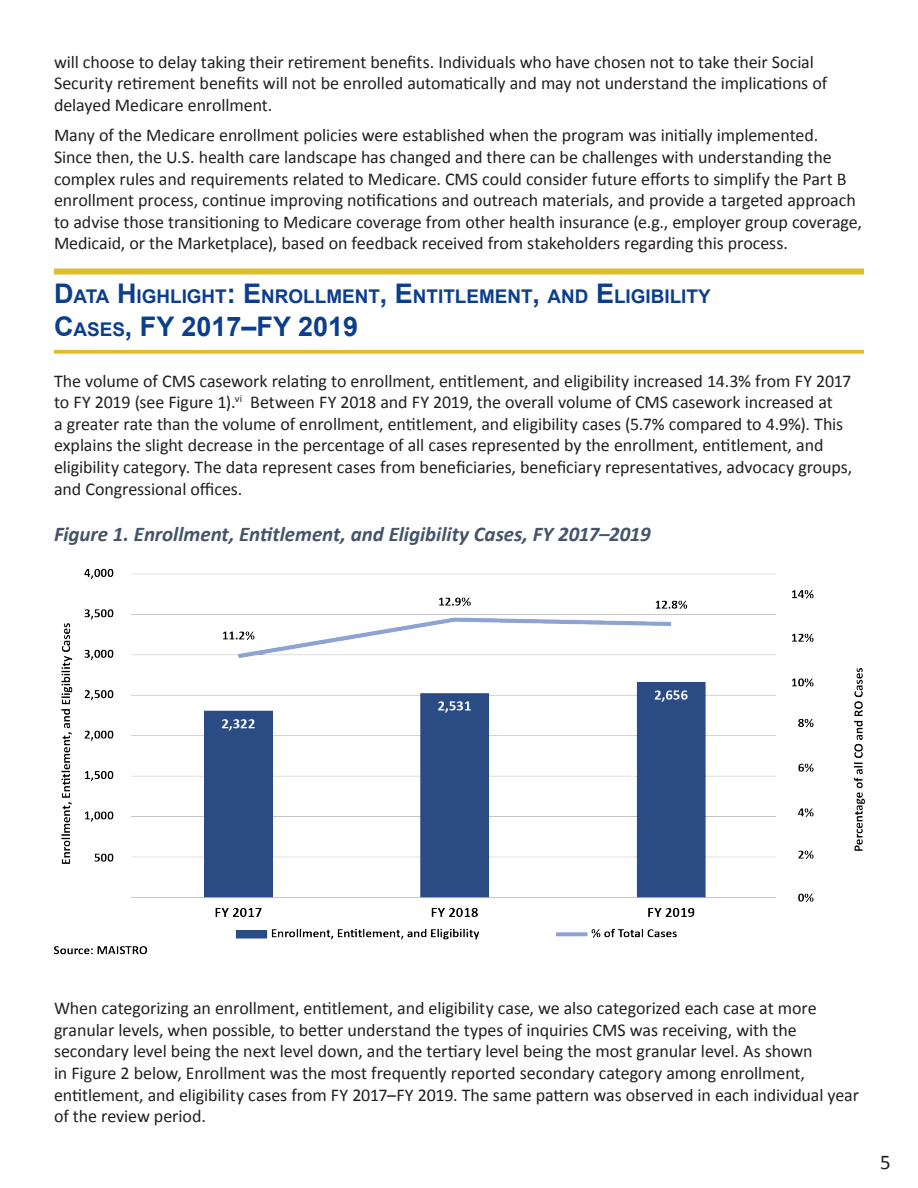
<style>
.page{position:relative;width:918px;height:1188px;background:#fff}
.page>*{position:absolute;margin:0;border:0;box-sizing:border-box;transform-origin:0 0}
.t1{font:700 27px "Arial";color:#0b3e8d}
.t2{font:italic 700 21px "Calibri";letter-spacing:-.005em;color:#44546a}
.t3{font:21px "Calibri";color:#231f20}
.t4{font:700 18.9px "Arial";color:#0b3e8d}
.t5{font:18px/21.6px "Calibri";letter-spacing:-.005em;color:#231f20}
.s1{font-size:27px}
.s2{font-size:18.9px}
</style>
<div class="page">
<div style="left:54px;top:268px;width:810px;height:6px;background:#dfbe28"></div>
<svg style="left:54px;top:350px;width:810px;height:4px;background:#e1c43c"></svg>
<img style="left:53px;top:568px;width:812px;height:387px">
<p class="t5" style="left:54px;top:50px;width:775px">will choose to delay taking their retirement benefits. Individuals who have chosen not to take their Social<br>Security retirement benefits will not be enrolled automatically and may not understand the implications of delayed Medicare enrollment.</p>
<p class="t5" style="left:54px;top:124px;width:809px">Many of the Medicare enrollment policies were established when the program was initially implemented.<br>Since then, the U.S. health care landscape has changed and there can be challenges with understanding the complex rules and requirements related to Medicare. CMS could consider future efforts to simplify the Part B enrollment process, continue improving notifications and outreach materials, and provide a targeted approach to advise those transitioning to Medicare coverage from other health insurance (e.g., employer group coverage, Medicaid, or the Marketplace), based on feedback received from stakeholders regarding this process.</p>
<h2 class="t4" style="left:54px;top:284px;width:658px"><span class="s1">D</span>ATA <span class="s1">H</span> IGHLIGHT<span class="s1">: E</span> NROLLMENT<span class="s1">, E</span> NTITLEMENT<span class="s1">,</span> AND <span class="s1">E</span> LIGIBILITY</h2>
<h2 class="t1" style="left:54px;top:308px;width:306px">C<span class="s2">ASES</span>, FY 2017–FY 2019</h2>
<p class="t5" style="left:54px;top:369px;width:800px">The volume of CMS casework relating to enrollment, entitlement, and eligibility increased 14.3% from FY 2017 to FY 2019 (see Figure 1).<sup>vi</sup> Between FY 2018 and FY 2019, the overall volume of CMS casework increased at<br>a greater rate than the volume of enrollment, entitlement, and eligibility cases (5.7% compared to 4.9%). This explains the slight decrease in the percentage of all cases represented by the enrollment, entitlement, and eligibility category. The data represent cases from beneficiaries, beneficiary representatives, advocacy groups, and Congressional offices.</p>
<p class="t2" style="left:54px;top:519px;width:598px">Figure 1. Enrollment, Entitlement, and Eligibility Cases, FY 2017–2019</p>
<p class="t5" style="left:54px;top:997px;width:807px">When categorizing an enrollment, entitlement, and eligibility case, we also categorized each case at more granular levels, when possible, to better understand the types of inquiries CMS was receiving, with the secondary level being the next level down, and the tertiary level being the most granular level. As shown<br>in Figure 2 below, Enrollment was the most frequently reported secondary category among enrollment, entitlement, and eligibility cases from FY 2017–FY 2019. The same pattern was observed in each individual year of the review period.</p>
<p class="t3" style="left:880px;top:1147px;width:12px">5</p>
</div>
